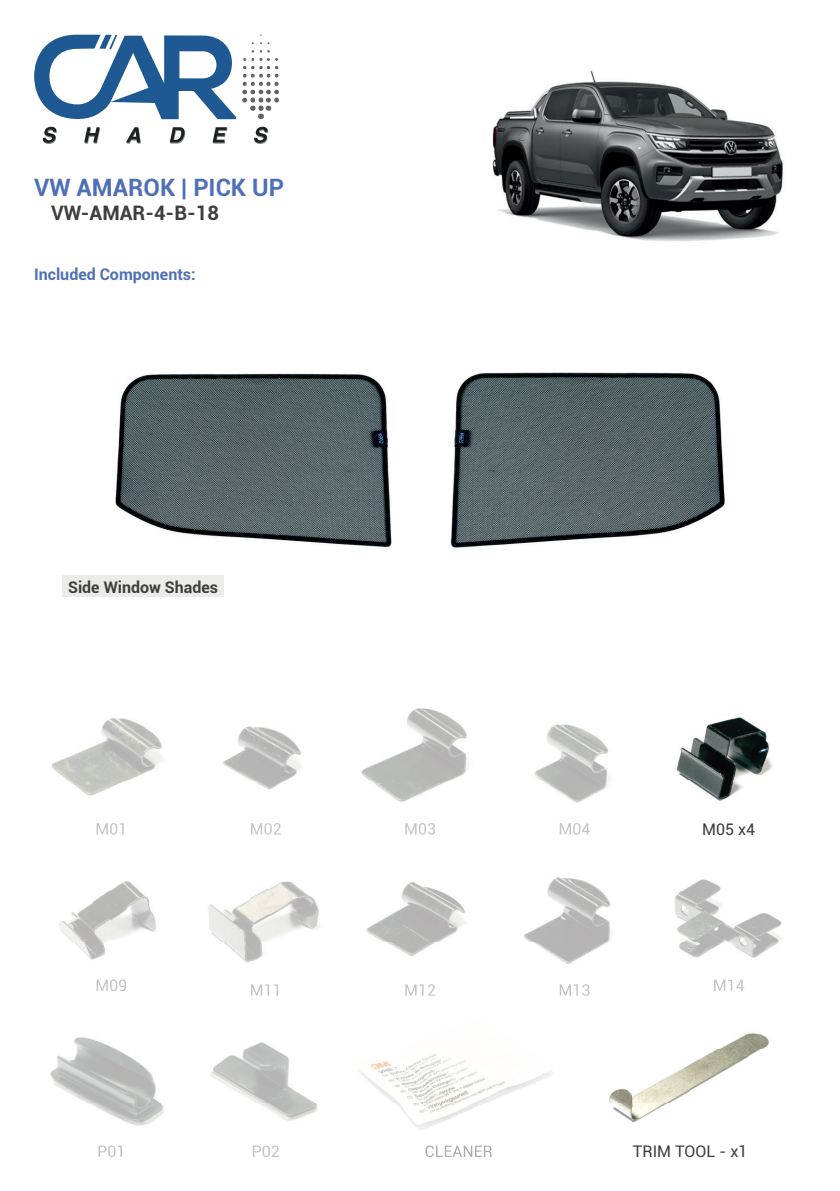
<style>
.page{position:relative;width:840px;height:1191px;background:#fff}
.page>*{position:absolute;margin:0;border:0;box-sizing:border-box;transform-origin:0 0}
.t1{font:700 24px "Roboto";color:#4f6fb6}
.t2{font:700 20px "Roboto";color:#3e3e3e}
.t3{font:700 16px "Roboto";color:#4f6fb6}
.t4{font:700 16px "Roboto";color:#3e3e3e}
.t5{font:16px "Roboto";color:#3e3e3e}
</style>
<div class="page">
<img style="left:492px;top:70px;width:291px;height:171px">
<img style="left:62px;top:372px;width:663px;height:204px">
<svg style="left:43px;top:127px;width:14px;height:17px"></svg>
<svg style="left:84px;top:127px;width:16px;height:17px"></svg>
<svg style="left:126px;top:127px;width:15px;height:17px"></svg>
<svg style="left:170px;top:127px;width:15px;height:17px"></svg>
<svg style="left:212px;top:127px;width:15px;height:17px"></svg>
<svg style="left:254px;top:127px;width:14px;height:17px"></svg>
<svg style="left:34px;top:34px;width:245px;height:85px"></svg>
<div style="left:62px;top:576px;width:162px;height:21px;background:#ebebea"></div>
<img style="left:50px;top:708px;width:732px;height:422px">
<img style="left:98px;top:1145px;width:24px;height:12px">
<img style="left:253px;top:1145px;width:26px;height:12px">
<img style="left:425px;top:1145px;width:67px;height:12px">
<img style="left:96px;top:979px;width:30px;height:12px">
<img style="left:251px;top:984px;width:27px;height:11px">
<img style="left:405px;top:984px;width:30px;height:11px">
<svg style="left:559px;top:995px;width:31px;height:1px"></svg>
<img style="left:559px;top:984px;width:31px;height:11px">
<img style="left:713px;top:979px;width:30px;height:12px">
<svg style="left:96px;top:834px;width:28px;height:1px"></svg>
<img style="left:96px;top:823px;width:28px;height:11px">
<img style="left:251px;top:834px;width:30px;height:1px">
<img style="left:251px;top:823px;width:30px;height:11px">
<img style="left:405px;top:834px;width:30px;height:1px">
<img style="left:405px;top:823px;width:30px;height:11px">
<img style="left:559px;top:834px;width:30px;height:1px">
<img style="left:559px;top:823px;width:30px;height:11px">
<h1 class="t1" style="left:34px;top:170px;width:251px">VW AMAROK | PICK UP</h1>
<p class="t2" style="left:51px;top:199px;width:169px">VW-AMAR-4-B-18</p>
<p class="t3" style="left:34px;top:263px;width:163px">Included Components:</p>
<p class="t4" style="left:68px;top:575px;width:151px">Side Window Shades</p>
<p class="t5" style="left:701px;top:817px;width:54px">M05 x4</p>
<p class="t5" style="left:632px;top:1140px;width:116px">TRIM TOOL - x1</p>
</div>
